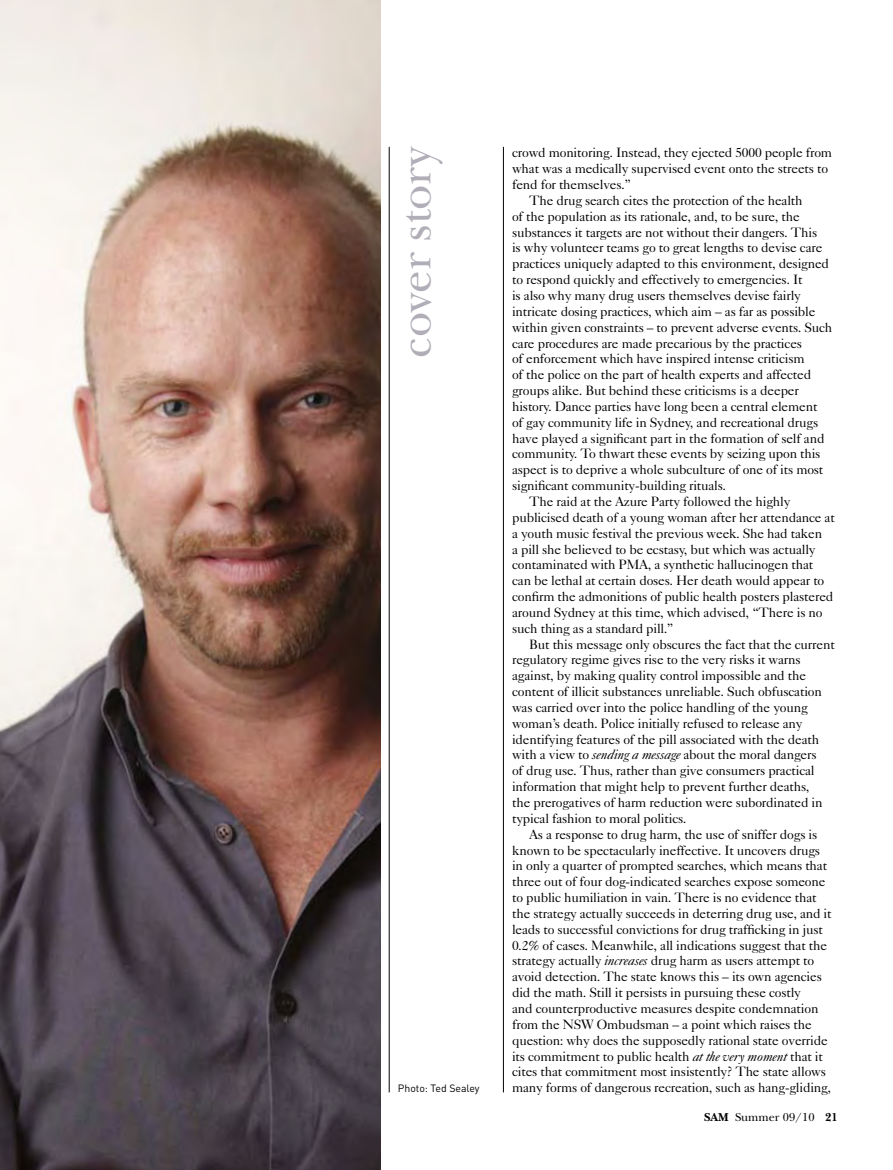
<style>
.page{position:relative;width:893px;height:1170px;background:#fff}
.page>*{position:absolute;margin:0;border:0;box-sizing:border-box;transform-origin:0 0}
.t1{font:45px "New Baskerville";color:#b2aeb8}
.t2{font:13.5px "Caslon Five Forty";letter-spacing:-.015em;color:#000}
.t3{font:12px "New Baskerville";color:#000}
.t4{font:10.5px "DIN";color:#000}
.s1{font-style:italic}
.s2{font-weight:700}
</style>
<div class="page">
<hr style="left:389px;top:147px;width:1px;height:945px;background:#000">
<hr style="left:503px;top:147px;width:1px;height:945px;background:#000">
<img style="left:0;top:0;width:381px;height:1169px">
<h1 class="t1" style="left:390px;top:357px;width:212px;rotate:-90deg">cover story</h1>
<p class="t4" style="left:398px;top:1081px;width:83px">Photo: Ted Sealey</p>
<p class="t2" style="left:512px;top:144px;width:321px">crowd monitoring. Instead, they ejected 5000 people from</p>
<p class="t2" style="left:512px;top:160px;width:318px">what was a medically supervised event onto the streets to</p>
<p class="t2" style="left:512px;top:176px;width:121px">fend for themselves.”</p>
<p class="t2" style="left:529px;top:192px;width:275px">The drug search cites the protection of the health</p>
<p class="t2" style="left:512px;top:208px;width:289px">of the population as its rationale, and, to be sure, the</p>
<p class="t2" style="left:512px;top:224px;width:307px">substances it targets are not without their dangers. This</p>
<p class="t2" style="left:512px;top:239px;width:312px">is why volunteer teams go to great lengths to devise care</p>
<p class="t2" style="left:512px;top:255px;width:319px">practices uniquely adapted to this environment, designed</p>
<p class="t2" style="left:512px;top:271px;width:292px">to respond quickly and effectively to emergencies. It</p>
<p class="t2" style="left:512px;top:287px;width:290px">is also why many drug users themselves devise fairly</p>
<p class="t2" style="left:512px;top:303px;width:305px">intricate dosing practices, which aim – as far as possible</p>
<p class="t2" style="left:512px;top:319px;width:322px">within given constraints – to prevent adverse events. Such</p>
<p class="t2" style="left:512px;top:334px;width:292px">care procedures are made precarious by the practices</p>
<p class="t2" style="left:512px;top:350px;width:294px">of enforcement which have inspired intense criticism</p>
<p class="t2" style="left:512px;top:366px;width:301px">of the police on the part of health experts and affected</p>
<p class="t2" style="left:512px;top:382px;width:288px">groups alike. But behind these criticisms is a deeper</p>
<p class="t2" style="left:512px;top:398px;width:307px">history. Dance parties have long been a central element</p>
<p class="t2" style="left:512px;top:414px;width:308px">of gay community life in Sydney, and recreational drugs</p>
<p class="t2" style="left:512px;top:430px;width:314px">have played a significant part in the formation of self and</p>
<p class="t2" style="left:512px;top:445px;width:310px">community. To thwart these events by seizing upon this</p>
<p class="t2" style="left:512px;top:461px;width:313px">aspect is to deprive a whole subculture of one of its most</p>
<p class="t2" style="left:512px;top:477px;width:216px">significant community-building rituals.</p>
<p class="t2" style="left:529px;top:493px;width:263px">The raid at the Azure Party followed the highly</p>
<p class="t2" style="left:512px;top:509px;width:324px">publicised death of a young woman after her attendance at</p>
<p class="t2" style="left:512px;top:525px;width:312px">a youth music festival the previous week. She had taken</p>
<p class="t2" style="left:512px;top:540px;width:305px">a pill she believed to be ecstasy, but which was actually</p>
<p class="t2" style="left:512px;top:556px;width:303px">contaminated with PMA, a synthetic hallucinogen that</p>
<p class="t2" style="left:512px;top:572px;width:314px">can be lethal at certain doses. Her death would appear to</p>
<p class="t2" style="left:512px;top:588px;width:323px">confirm the admonitions of public health posters plastered</p>
<p class="t2" style="left:512px;top:604px;width:312px">around Sydney at this time, which advised, “There is no</p>
<p class="t2" style="left:512px;top:620px;width:163px">such thing as a standard pill.”</p>
<p class="t2" style="left:529px;top:635px;width:307px">But this message only obscures the fact that the current</p>
<p class="t2" style="left:512px;top:651px;width:290px">regulatory regime gives rise to the very risks it warns</p>
<p class="t2" style="left:512px;top:667px;width:296px">against, by making quality control impossible and the</p>
<p class="t2" style="left:512px;top:683px;width:311px">content of illicit substances unreliable. Such obfuscation</p>
<p class="t2" style="left:512px;top:699px;width:297px">was carried over into the police handling of the young</p>
<p class="t2" style="left:512px;top:715px;width:292px">woman’s death. Police initially refused to release any</p>
<p class="t2" style="left:512px;top:730px;width:309px">identifying features of the pill associated with the death</p>
<p class="t2" style="left:512px;top:746px;width:306px">with a view to <span class="s1">sending a message</span> about the moral dangers</p>
<p class="t2" style="left:512px;top:762px;width:304px">of drug use. Thus, rather than give consumers practical</p>
<p class="t2" style="left:512px;top:778px;width:299px">information that might help to prevent further deaths,</p>
<p class="t2" style="left:512px;top:794px;width:312px">the prerogatives of harm reduction were subordinated in</p>
<p class="t2" style="left:512px;top:810px;width:176px">typical fashion to moral politics.</p>
<p class="t2" style="left:529px;top:825px;width:290px">As a response to drug harm, the use of sniffer dogs is</p>
<p class="t2" style="left:512px;top:841px;width:310px">known to be spectacularly ineffective. It uncovers drugs</p>
<p class="t2" style="left:512px;top:857px;width:317px">in only a quarter of prompted searches, which means that</p>
<p class="t2" style="left:512px;top:873px;width:315px">three out of four dog-indicated searches expose someone</p>
<p class="t2" style="left:512px;top:889px;width:306px">to public humiliation in vain. There is no evidence that</p>
<p class="t2" style="left:512px;top:905px;width:321px">the strategy actually succeeds in deterring drug use, and it</p>
<p class="t2" style="left:512px;top:920px;width:312px">leads to successful convictions for drug trafficking in just</p>
<p class="t2" style="left:512px;top:936px;width:317px">0.2% of cases. Meanwhile, all indications suggest that the</p>
<p class="t2" style="left:512px;top:952px;width:304px">strategy actually <span class="s1">increases</span> drug harm as users attempt to</p>
<p class="t2" style="left:512px;top:968px;width:311px">avoid detection. The state knows this – its own agencies</p>
<p class="t2" style="left:512px;top:984px;width:290px">did the math. Still it persists in pursuing these costly</p>
<p class="t2" style="left:512px;top:1000px;width:308px">and counterproductive measures despite condemnation</p>
<p class="t2" style="left:512px;top:1015px;width:301px">from the NSW Ombudsman – a point which raises the</p>
<p class="t2" style="left:512px;top:1031px;width:317px">question: why does the supposedly rational state override</p>
<p class="t2" style="left:512px;top:1047px;width:312px">its commitment to public health <span class="s1">at the very moment</span> that it</p>
<p class="t2" style="left:512px;top:1063px;width:315px">cites that commitment most insistently? The state allows</p>
<p class="t2" style="left:512px;top:1079px;width:321px">many forms of dangerous recreation, such as hang-gliding,</p>
<p class="t3" style="left:704px;top:1110px;width:135px"><span class="s2">SAM</span> Summer 09/10 <span class="s2">21</span></p>
</div>
